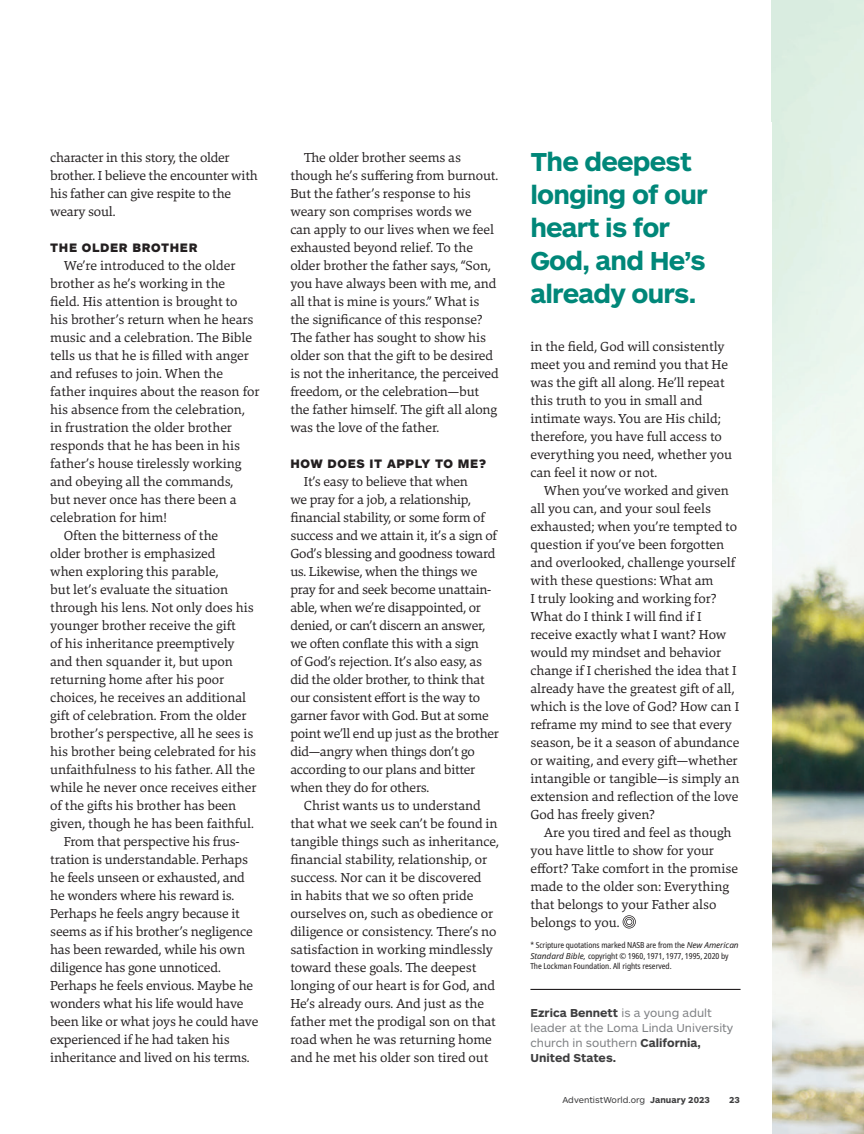
<style>
.page{position:relative;width:864px;height:1134px;background:#fff}
.page>*{position:absolute;margin:0;border:0;box-sizing:border-box;transform-origin:0 0}
.Pull_Quotes{font:700 27px/33px "ARS Maquette Pro";letter-spacing:-.005em;color:#008779}
.Main_Body{font:13.5px/18px "Danton";color:#231f20}
.Subheads{font:900 12.75px "ARS Maquette Pro";letter-spacing:.05em;color:#231f20}
.Author_Bios{font:12px/15px "ARS Maquette Pro";color:#808285}
.t1{font:9px "ARS Maquette Pro";color:#3e3e3f}
.t2{font:700 9px "ARS Maquette Pro";color:#3e3e3f}
.Endnotes{font:condensed 8.25px/10.5px "Noto Sans";letter-spacing:-.005em;color:#231f20}
.s1{font-style:italic;font-stretch:normal}
.s2{font-weight:700;color:#3e3e3f}
.s3{font-weight:700}
</style>
<div class="page">
<img style="left:772px;top:0;width:92px;height:1134px">
<hr style="left:530px;top:989px;width:211px;height:1px;background:#231f20">
<svg style="left:623px;top:915px;width:13px;height:14px"></svg>
<p class="Main_Body" style="left:50px;top:148px;width:209px">character in this story, the older brother. I believe the encounter with his father can give respite to the weary soul.</p>
<p class="Subheads" style="left:50px;top:239px;width:149px">THE OLDER BROTHER</p>
<p class="Main_Body" style="left:50px;top:256px;width:211px;text-indent:14px">We’re introduced to the older brother as he’s working in the<br>field. His attention is brought to<br>his brother’s return when he hears music and a celebration. The Bible tells us that he is filled with anger and refuses to join. When the father inquires about the reason for his absence from the celebration, in frustration the older brother responds that he has been in his father’s house tirelessly working and obeying all the commands,<br>but never once has there been a celebration for him!</p>
<p class="Main_Body" style="left:50px;top:526px;width:208px;text-indent:14px">Often the bitterness of the<br>older brother is emphasized<br>when exploring this parable,<br>but let’s evaluate the situation through his lens. Not only does his younger brother receive the gift<br>of his inheritance preemptively and then squander it, but upon returning home after his poor choices, he receives an additional gift of celebration. From the older brother’s perspective, all he sees is his brother being celebrated for his unfaithfulness to his father. All the while he never once receives either of the gifts his brother has been given, though he has been faithful.</p>
<p class="Main_Body" style="left:50px;top:832px;width:210px;text-indent:14px">From that perspective his frus&shy;tration is understandable. Perhaps he feels unseen or exhausted, and he wonders where his reward is.<br>Perhaps he feels angry because it seems as if his brother’s negligence has been rewarded, while his own diligence has gone unnoticed.<br>Perhaps he feels envious. Maybe he wonders what his life would have been like or what joys he could have experienced if he had taken his inheritance and lived on his terms.</p>
<p class="Main_Body" style="left:290px;top:148px;width:210px;text-indent:14px">The older brother seems as though he’s suffering from burnout.<br>But the father’s response to his weary son comprises words we<br>can apply to our lives when we feel exhausted beyond relief. To the older brother the father says, “Son, you have always been with me, and all that is mine is yours.” What is the significance of this response?<br>The father has sought to show his older son that the gift to be desired is not the inheritance, the perceived freedom, or the celebration—but the father himself. The gift all along was the love of the father.</p>
<p class="Subheads" style="left:290px;top:455px;width:198px">HOW DOES IT APPLY TO ME?</p>
<p class="Main_Body" style="left:290px;top:472px;width:210px;text-indent:14px">It’s easy to believe that when<br>we pray for a job, a relationship, financial stability, or some form of success and we attain it, it’s a sign of God’s blessing and goodness toward us. Likewise, when the things we pray for and seek become unattain&shy;able, when we’re disappointed, or denied, or can’t discern an answer, we often conflate this with a sign<br>of God’s rejection. It’s also easy, as did the older brother, to think that our consistent effort is the way to garner favor with God. But at some point we’ll end up just as the brother did—angry when things don’t go according to our plans and bitter when they do for others.</p>
<p class="Main_Body" style="left:290px;top:796px;width:210px;text-indent:14px">Christ wants us to understand that what we seek can’t be found in tangible things such as inheritance, financial stability, relationship, or success. Nor can it be discovered<br>in habits that we so often pride ourselves on, such as obedience or diligence or consistency. There’s no satisfaction in working mindlessly toward these goals. The deepest longing of our heart is for God, and He’s already ours. And just as the father met the prodigal son on that road when he was returning home and he met his older son tired out</p>
<p class="Pull_Quotes" style="left:530px;top:144px;width:177px">The deepest longing of our heart is for<br>God, and He’s already ours.</p>
<p class="Main_Body" style="left:530px;top:337px;width:203px">in the field, God will consistently meet you and remind you that He was the gift all along. He’ll repeat this truth to you in small and intimate ways. You are His child; therefore, you have full access to everything you need, whether you can feel it now or not.</p>
<p class="Main_Body" style="left:530px;top:481px;width:210px;text-indent:14px">When you’ve worked and given all you can, and your soul feels exhausted; when you’re tempted to question if you’ve been forgotten and overlooked, challenge yourself with these questions: What am<br>I truly looking and working for?<br>What do I think I will find if I receive exactly what I want? How would my mindset and behavior change if I cherished the idea that I already have the greatest gift of all, which is the love of God? How can I reframe my mind to see that every season, be it a season of abundance or waiting, and every gift—whether intangible or tangible—is simply an extension and reflection of the love<br>God has freely given?</p>
<p class="Main_Body" style="left:530px;top:823px;width:209px;text-indent:14px">Are you tired and feel as though you have little to show for your effort? Take comfort in the promise made to the older son: Everything that belongs to your Father also belongs to you.</p>
<p class="Endnotes" style="left:530px;top:940px;width:210px">* Scripture quotations marked NASB are from the <span class="s1">New American<br>Standard Bible,</span> copyright © 1960, 1971, 1977, 1995, 2020 by<br>The Lockman Foundation. All rights reserved.</p>
<p class="Author_Bios" style="left:530px;top:1005px;width:204px"><span class="s2">Ezrica Bennett</span> is a young adult leader at the Loma Linda University church in southern <span class="s2">California,<br>United States.</span></p>
<p class="t1" style="left:562px;top:1094px;width:149px">AdventistWorld.org <span class="s3">January 2023</span></p>
<p class="t2" style="left:729px;top:1094px;width:12px">23</p>
</div>
